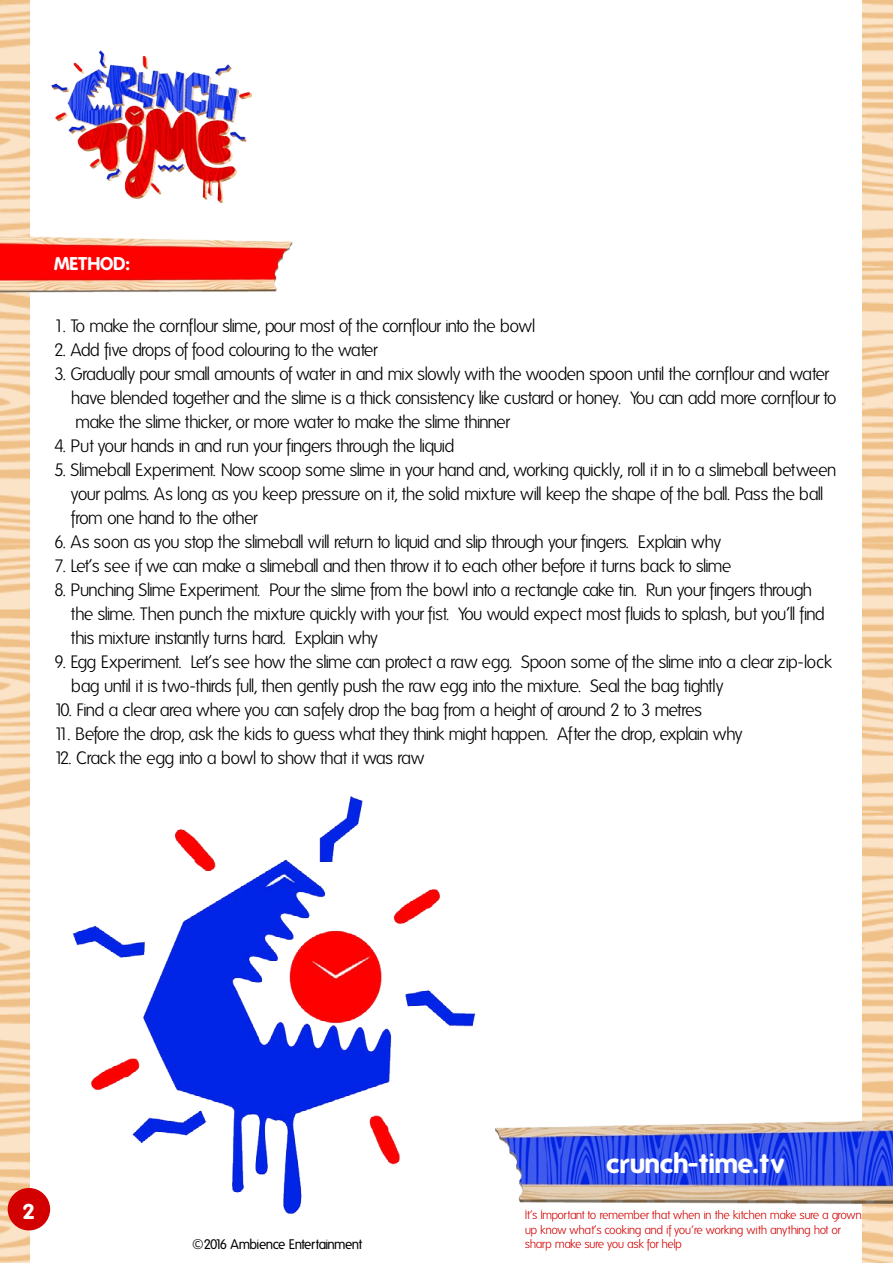
<style>
.page{position:relative;width:893px;height:1263px;background:#fff}
.page>*{position:absolute;margin:0;border:0;box-sizing:border-box;transform-origin:0 0}
.t1{font:700 27px "Folks";color:#fff}
.t2{font:700 21px "Folks";color:#fff}
.t3{font:300 18px/24px "Folks";letter-spacing:-.055em;color:#000}
.t4{font:700 18px "Folks";color:#fff}
.t5{font:13.5px "Folks";letter-spacing:-.045em;color:#000}
.t6{font:300 12px/14.4px "Folks";letter-spacing:-.045em;color:#d20000}
</style>
<div class="page">
<img style="left:0;top:1px;width:29px;height:1262px">
<img style="left:52px;top:51px;width:199px;height:152px">
<div style="left:8px;top:1188px;width:42px;height:42px;background:#d20000;border-radius:50%"></div>
<img style="left:515px;top:1115px;width:378px;height:89px">
<img style="left:0;top:232px;width:293px;height:60px">
<img style="left:34px;top:796px;width:481px;height:434px">
<p class="t4" style="left:54px;top:253px;width:77px">METHOD:</p>
<p class="t3" style="left:54px;top:314px;width:483px">1. To make the cornflour slime, pour most of the cornflour into the bowl</p>
<p class="t3" style="left:54px;top:338px;width:325px">2. Add five drops of food colouring to the water</p>
<p class="t3" style="left:71px;top:362px;width:767px;text-indent:-17px">3. Gradually pour small amounts of water in and mix slowly with the wooden spoon until the cornflour and water have blended together and the slime is a thick consistency like custard or honey. You can add more cornflour to make the slime thicker, or more water to make the slime thinner</p>
<p class="t3" style="left:54px;top:434px;width:402px">4. Put your hands in and run your fingers through the liquid</p>
<p class="t3" style="left:71px;top:458px;width:767px;text-indent:-17px">5. Slimeball Experiment. Now scoop some slime in your hand and, working quickly, roll it in to a slimeball between your palms. As long as you keep pressure on it, the solid mixture will keep the shape of the ball. Pass the ball from one hand to the other</p>
<p class="t3" style="left:54px;top:530px;width:669px">6. As soon as you stop the slimeball will return to liquid and slip through your fingers. Explain why</p>
<p class="t3" style="left:54px;top:554px;width:679px">7. Let’s see if we can make a slimeball and then throw it to each other before it turns back to slime</p>
<p class="t3" style="left:71px;top:578px;width:756px;text-indent:-17px">8. Punching Slime Experiment. Pour the slime from the bowl into a rectangle cake tin. Run your fingers through the slime. Then punch the mixture quickly with your fist. You would expect most fluids to splash, but you’ll find this mixture instantly turns hard. Explain why</p>
<p class="t3" style="left:71px;top:650px;width:763px;text-indent:-17px">9. Egg Experiment. Let’s see how the slime can protect a raw egg. Spoon some of the slime into a clear zip-lock bag until it is two-thirds full, then gently push the raw egg into the mixture. Seal the bag tightly</p>
<p class="t3" style="left:54px;top:698px;width:650px">10. Find a clear area where you can safely drop the bag from a height of around 2 to 3 metres</p>
<p class="t3" style="left:54px;top:722px;width:690px">11. Before the drop, ask the kids to guess what they think might happen. After the drop, explain why</p>
<p class="t3" style="left:54px;top:746px;width:372px">12. Crack the egg into a bowl to show that it was raw</p>
<p class="t2" style="left:23px;top:1199px;width:14px">2</p>
<h1 class="t1" style="left:607px;top:1147px;width:179px">crunch-time.tv</h1>
<p class="t6" style="left:525px;top:1208px;width:339px">It’s Important to remember that when in the kitchen make sure a grown up know what’s cooking and if you’re working with anything hot or</p>
<p class="t5" style="left:192px;top:1237px;width:171px">©2016 Ambience Entertainment</p>
<p class="t6" style="left:525px;top:1237px;width:159px">sharp make sure you ask for help</p>
</div>
